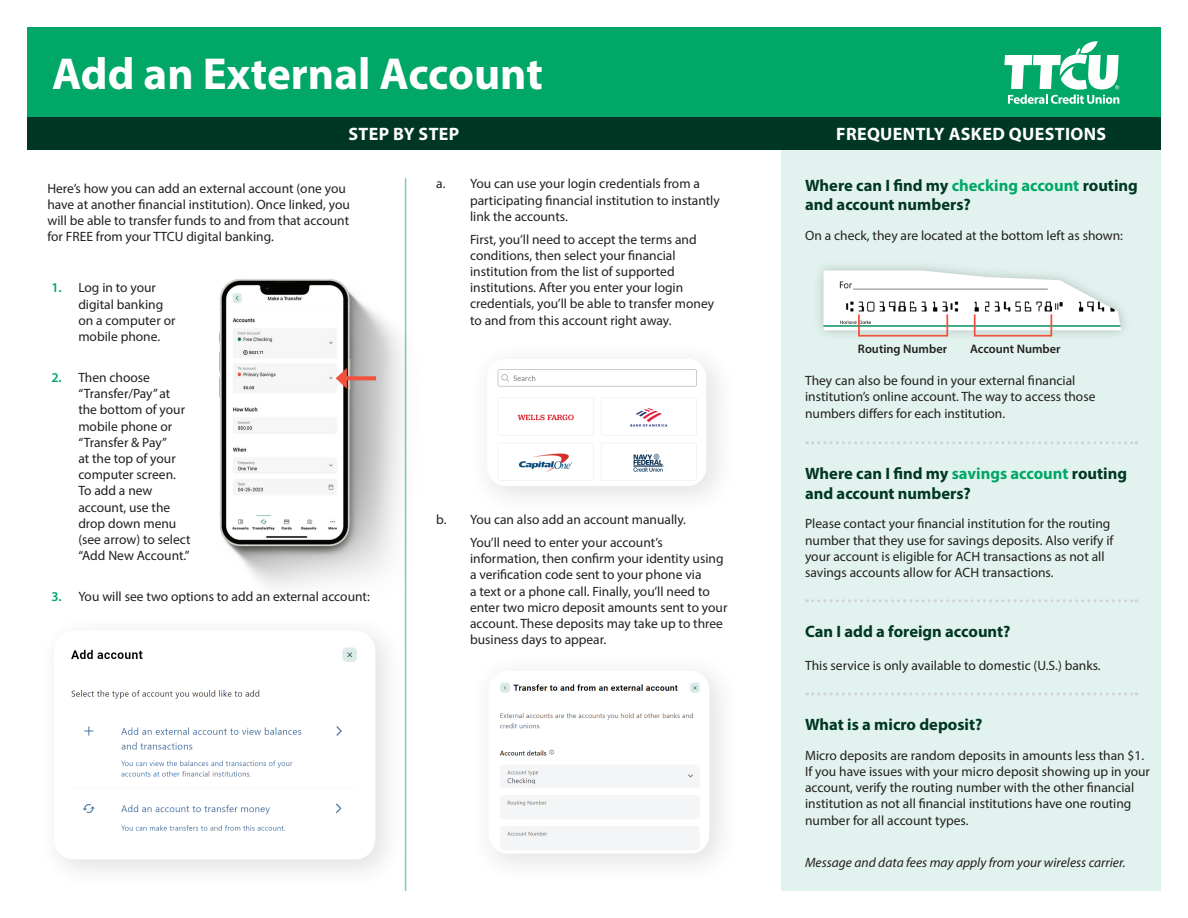
<style>
.page{position:relative;width:1188px;height:918px;background:#fff}
.page>*{position:absolute;margin:0;border:0;box-sizing:border-box;transform-origin:0 0}
.t1{font:700 45px "Myriad Pro";color:#fff}
.t2{font:700 18px "Myriad Pro";letter-spacing:.02em;color:#fff}
.t3{font:700 16.5px/19.8px "Myriad Pro";color:#003624}
.t4{font:13.5px/16.2px "Myriad Pro";color:#231f20}
.t5{font:italic 13.5px "Myriad Pro";color:#231f20}
.t6{font:600 12.3px "Myriad Pro";color:#231f20}
.s1{font-family:"Myriad Variable Concept";color:#00a767}
.s2{color:#00a767}
</style>
<div class="page">
<div style="left:27px;top:27px;width:1134px;height:91px;background:#00a767"></div>
<div style="left:782px;top:150px;width:379px;height:741px;background:#e2f3ef"></div>
<div style="left:27px;top:117px;width:1134px;height:33px;background:#003624"></div>
<svg style="left:1004px;top:41px;width:115px;height:63px"></svg>
<hr style="left:405px;top:178px;width:1px;height:713px;background:#7bcbbe">
<div style="left:812px;top:259px;width:320px;height:83px;background:#231f20;opacity:.24"></div>
<img style="left:823px;top:271px;width:298px;height:59px">
<div style="left:858px;top:314px;width:90px;height:23px;border:2px solid #f0523e"></div>
<div style="left:974px;top:314px;width:78px;height:23px;border:2px solid #f0523e"></div>
<svg style="left:807px;top:441px;width:330px;height:3px"></svg>
<svg style="left:807px;top:599px;width:330px;height:3px"></svg>
<svg style="left:807px;top:693px;width:330px;height:3px"></svg>
<div style="left:36px;top:613px;width:371px;height:278px;background:#231f20;opacity:.12"></div>
<img style="left:54px;top:631px;width:321px;height:229px">
<div style="left:466px;top:338px;width:273px;height:180px;background:#231f20;opacity:.12"></div>
<img style="left:488px;top:359px;width:218px;height:126px">
<div style="left:487px;top:359px;width:219px;height:127px;border:1px solid #fff;border-radius:18px"></div>
<div style="left:468px;top:650px;width:274px;height:236px;background:#231f20;opacity:.12"></div>
<img style="left:489px;top:671px;width:220px;height:182px">
<div style="left:489px;top:671px;width:220px;height:183px;border:1px solid #fff;border-radius:18px"></div>
<img style="left:219px;top:249px;width:188px;height:357px">
<svg style="left:347px;top:376px;width:29px;height:4px"></svg>
<svg style="left:336px;top:368px;width:11px;height:21px"></svg>
<h1 class="t1" style="left:52px;top:45px;width:492px">Add an External Account</h1>
<h2 class="t2" style="left:348px;top:123px;width:112px">STEP BY STEP</h2>
<h2 class="t2" style="left:836px;top:123px;width:272px">FREQUENTLY ASKED QUESTIONS</h2>
<p class="t4" style="left:47px;top:180px;width:304px">Here’s how you can add an external account (one you have at another financial institution). Once linked, you will be able to transfer funds to and from that account for FREE from your TTCU digital banking.</p>
<p class="t4" style="left:78px;top:280px;width:99px;text-indent:-27px"><span class="s1">1.</span> Log in to your digital banking on a computer or mobile phone.</p>
<p class="t4" style="left:78px;top:369px;width:114px;text-indent:-27px"><span class="s1">2.</span> Then choose “Transfer/Pay” at the bottom of your mobile phone or “Transfer &amp; Pay”<br>at the top of your computer screen.<br>To add a new account, use the drop down menu (see arrow) to select “Add New Account.”</p>
<p class="t4" style="left:51px;top:588px;width:320px"><span class="s1">3.</span> You will see two options to add an external account:</p>
<p class="t4" style="left:470px;top:175px;width:251px;text-indent:-34px">a. You can use your login credentials from a participating financial institution to instantly link the accounts.</p>
<p class="t4" style="left:470px;top:231px;width:246px">First, you’ll need to accept the terms and conditions, then select your financial institution from the list of supported institutions. After you enter your login credentials, you’ll be able to transfer money to and from this account right away.</p>
<p class="t4" style="left:470px;top:508px;width:217px;line-height:23px;text-indent:-34px">b. You can also add an account manually.<br>You’ll need to enter your account’s</p>
<p class="t4" style="left:470px;top:550px;width:259px">information, then confirm your identity using a verification code sent to your phone via<br>a text or a phone call. Finally, you’ll need to enter two micro deposit amounts sent to your account. These deposits may take up to three business days to appear.</p>
<p class="t3" style="left:805px;top:175px;width:334px">Where can I find my <span class="s2">checking account</span> routing and account numbers?</p>
<p class="t4" style="left:805px;top:227px;width:319px">On a check, they are located at the bottom left as shown:</p>
<p class="t6" style="left:858px;top:341px;width:91px">Routing Number</p>
<p class="t6" style="left:970px;top:341px;width:92px">Account Number</p>
<p class="t4" style="left:805px;top:372px;width:292px">They can also be found in your external financial institution’s online account. The way to access those numbers differs for each institution.</p>
<p class="t3" style="left:805px;top:463px;width:323px">Where can I find my <span class="s2">savings account</span> routing and account numbers?</p>
<p class="t4" style="left:805px;top:516px;width:310px">Please contact your financial institution for the routing number that they use for savings deposits. Also verify if your account is eligible for ACH transactions as not all savings accounts allow for ACH transactions.</p>
<p class="t3" style="left:805px;top:621px;width:207px">Can I add a foreign account?</p>
<p class="t4" style="left:805px;top:657px;width:297px">This service is only available to domestic (U.S.) banks.</p>
<p class="t3" style="left:805px;top:714px;width:179px">What is a micro deposit?</p>
<p class="t4" style="left:805px;top:747px;width:346px">Micro deposits are random deposits in amounts less than $1.<br>If you have issues with your micro deposit showing up in your account, verify the routing number with the other financial institution as not all financial institutions have one routing number for all account types.</p>
<p class="t5" style="left:805px;top:854px;width:322px">Message and data fees may apply from your wireless carrier.</p>
</div>
